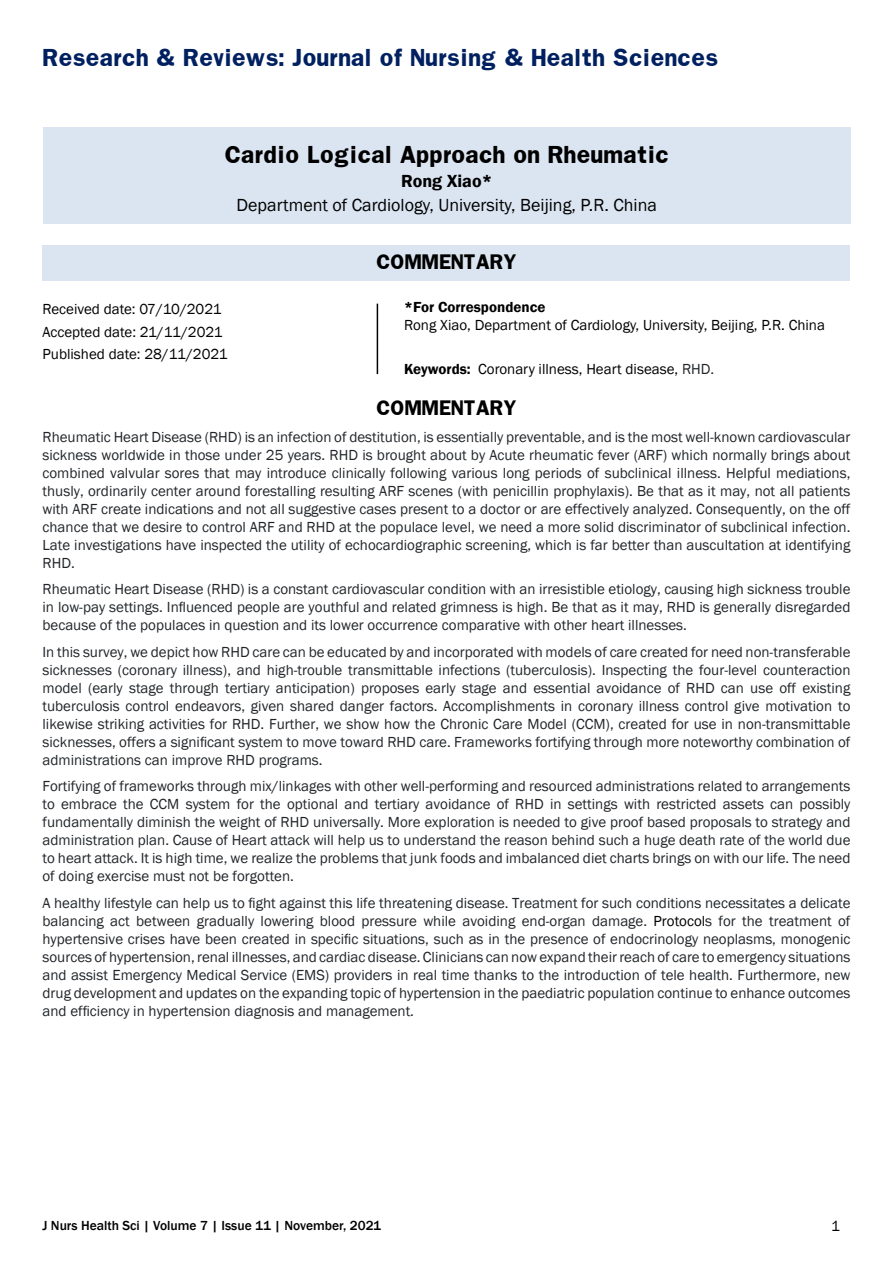
<style>
.page{position:relative;width:893px;height:1263px;background:#fff}
.page>*{position:absolute;margin:0;border:0;box-sizing:border-box;transform-origin:0 0}
.t1{font:700 21px "Franklin";color:#002060}
.t2{font:700 21px "Franklin";color:#000}
.t3{font:18px "Franklin Gothic";color:#000}
.t4{font:700 18px "Franklin";color:#000}
.t5{font:600 18px "Franklin Gothic";color:#000}
.t6{font:15px/18px "Franklin Gothic";color:#212529;text-align:justify}
.t7{font:15px/22.5px "Franklin Gothic";color:#000}
.t8{font:600 15px "Franklin Gothic";color:#000}
.t9{font:500 13.5px "Franklin Gothic";color:#000}
.s1{font-weight:600}
.s2{color:#212529}
.s3{color:#000}
</style>
<div class="page">
<div style="left:43px;top:128px;width:808px;height:96px;background:#dbe5f1"></div>
<div style="left:43px;top:245px;width:807px;height:35px;background:#dbe5f1"></div>
<hr style="left:377px;top:304px;width:1px;height:70px;background:#000">
<h1 class="t1" style="left:43px;top:43px;width:677px">Research &amp; Reviews: Journal of Nursing &amp; Health Sciences</h1>
<h1 class="t2" style="left:224px;top:140px;width:446px">Cardio Logical Approach on Rheumatic</h1>
<p class="t5" style="left:401px;top:170px;width:93px">Rong Xiao*</p>
<p class="t3" style="left:237px;top:194px;width:422px">Department of Cardiology, University, Beijing, P.R. China</p>
<p class="t4" style="left:376px;top:250px;width:142px">COMMENTARY</p>
<p class="t7" style="left:43px;top:298px;width:187px">Received date: 07/10/2021<br>Accepted date: 21/11/2021<br>Published date: 28/11/2021</p>
<p class="t8" style="left:404px;top:298px;width:143px">*For Correspondence</p>
<p class="t7" style="left:404px;top:314px;width:422px">Rong Xiao, Department of Cardiology, University, Beijing, P.R. China</p>
<p class="t7" style="left:404px;top:358px;width:312px"><span class="s1">Keywords:</span> Coronary illness, Heart disease, <span class="s2">RHD.</span></p>
<p class="t4" style="left:376px;top:395px;width:142px">COMMENTARY</p>
<p class="t6" style="left:43px;top:428px;width:809px">Rheumatic Heart Disease (RHD) is an infection of destitution, is essentially preventable, and is the most well-known cardiovascular sickness worldwide in those under 25 years. RHD is brought about by Acute rheumatic fever (ARF) which normally brings about combined valvular sores that may introduce clinically following various long periods of subclinical illness. Helpful mediations, thusly, ordinarily center around forestalling resulting ARF scenes (with penicillin prophylaxis). Be that as it may, not all patients with ARF create indications and not all suggestive cases present to a doctor or are effectively analyzed. Consequently, on the off chance that we desire to control ARF and RHD at the populace level, we need a more solid discriminator of subclinical infection.<br>Late investigations have inspected the utility of echocardiographic screening, which is far better than auscultation at identifying RHD.</p>
<p class="t6" style="left:43px;top:580px;width:809px">Rheumatic Heart Disease (RHD) is a constant cardiovascular condition with an irresistible etiology, causing high sickness trouble in low-pay settings. Influenced people are youthful and related grimness is high. Be that as it may, RHD is generally disregarded because of the populaces in question and its lower occurrence comparative with other heart illnesses.</p>
<p class="t6" style="left:43px;top:643px;width:809px">In this survey, we depict how RHD care can be educated by and incorporated with models of care created for need non-transferable sicknesses (coronary illness), and high-trouble transmittable infections (tuberculosis). Inspecting the four-level counteraction model (early stage through tertiary anticipation) proposes early stage and essential avoidance of RHD can use off existing tuberculosis control endeavors, given shared danger factors. Accomplishments in coronary illness control give motivation to likewise striking activities for RHD. Further, we show how the Chronic Care Model (CCM), created for use in non-transmittable sicknesses, offers a significant system to move toward RHD care. Frameworks fortifying through more noteworthy combination of administrations can improve RHD programs.</p>
<p class="t6" style="left:43px;top:777px;width:809px">Fortifying of frameworks through mix/linkages with other well-performing and resourced administrations related to arrangements to embrace the CCM system for the optional and tertiary avoidance of RHD in settings with restricted assets can possibly fundamentally diminish the weight of RHD universally. More exploration is needed to give proof based proposals to strategy and administration plan. Cause of Heart attack will help us to understand the reason behind such a huge death rate of the world due to heart attack. It is high time, we realize the problems that junk foods and imbalanced diet charts brings on with our life. The need of doing exercise must not be forgotten.</p>
<p class="t6" style="left:43px;top:894px;width:809px">A healthy lifestyle can help us to fight against this life threatening disease. Treatment for such conditions necessitates a delicate balancing act between gradually lowering blood pressure while avoiding end-organ damage. <span class="s3">Protocol</span>s for the treatment of hypertensive crises have been created in specific situations, such as in the presence of endocrinology neoplasms, monogenic sources of hypertension, renal illnesses, and cardiac disease. Clinicians can now expand their reach of care to emergency situations and assist Emergency Medical Service (EMS) providers in real time thanks to the introduction of tele health. Furthermore, new drug development and updates on the expanding topic of hypertension in the paediatric population continue to enhance outcomes and efficiency in hypertension diagnosis and management.</p>
<p class="t9" style="left:43px;top:1217px;width:340px">J Nurs Health Sci | Volume 7 | Issue 11 | November, 2021</p>
<p class="t7" style="left:831px;top:1215px;width:10px">1</p>
</div>
